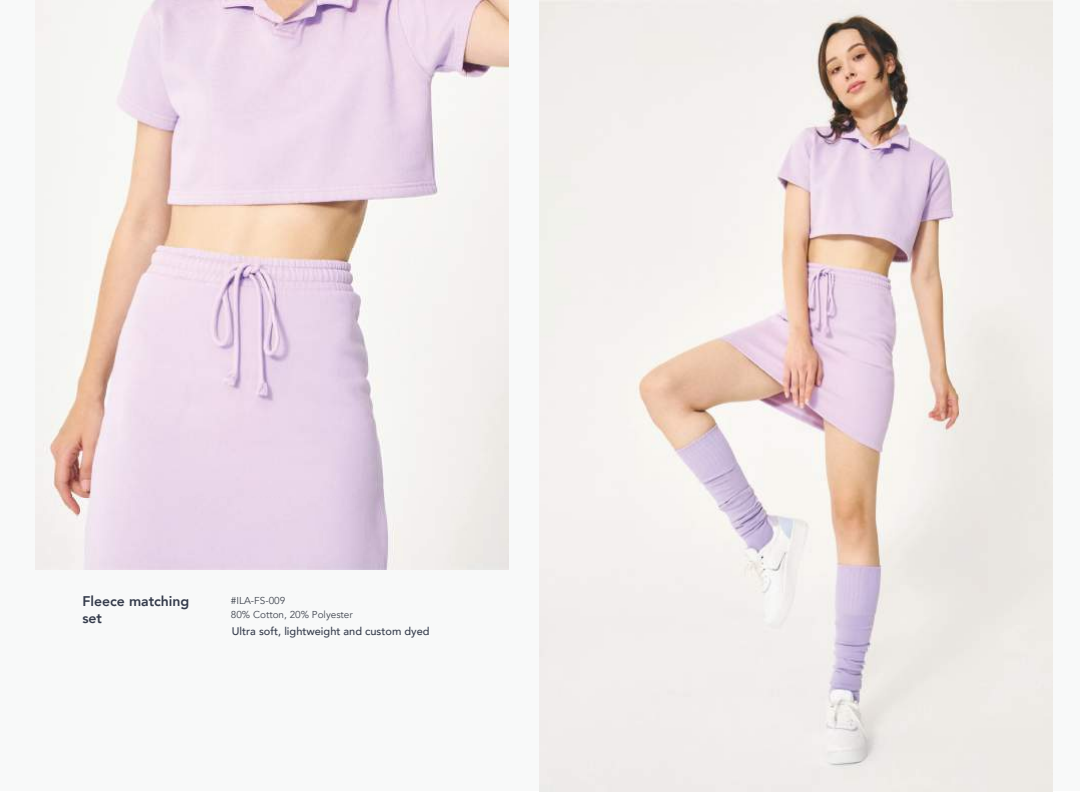
<style>
.page{position:relative;width:1080px;height:792px;background:#fff}
.page>*{position:absolute;margin:0;border:0;box-sizing:border-box;transform-origin:0 0}
.t1{font:800 14px/16.8px "Avenir";color:#343b4b}
.t2{font:500 11px "Avenir";color:#343b4b}
.t3{font:10px "Avenir";color:#424751}
</style>
<div class="page">
<div style="left:0;top:0;width:1080px;height:791px;background:#f8f9f9"></div>
<img style="left:540px;top:0;width:513px;height:792px">
<img style="left:36px;top:0;width:473px;height:570px">
<p class="t1" style="left:82px;top:593px;width:109px">Fleece matching set</p>
<p class="t3" style="left:231px;top:595px;width:56px">#ILA-FS-009</p>
<p class="t2" style="left:232px;top:621px;width:199px">Ultra soft, lightweight and custom dyed</p>
<p class="t3" style="left:231px;top:608px;width:124px">80% Cotton, 20% Polyester</p>
</div>
